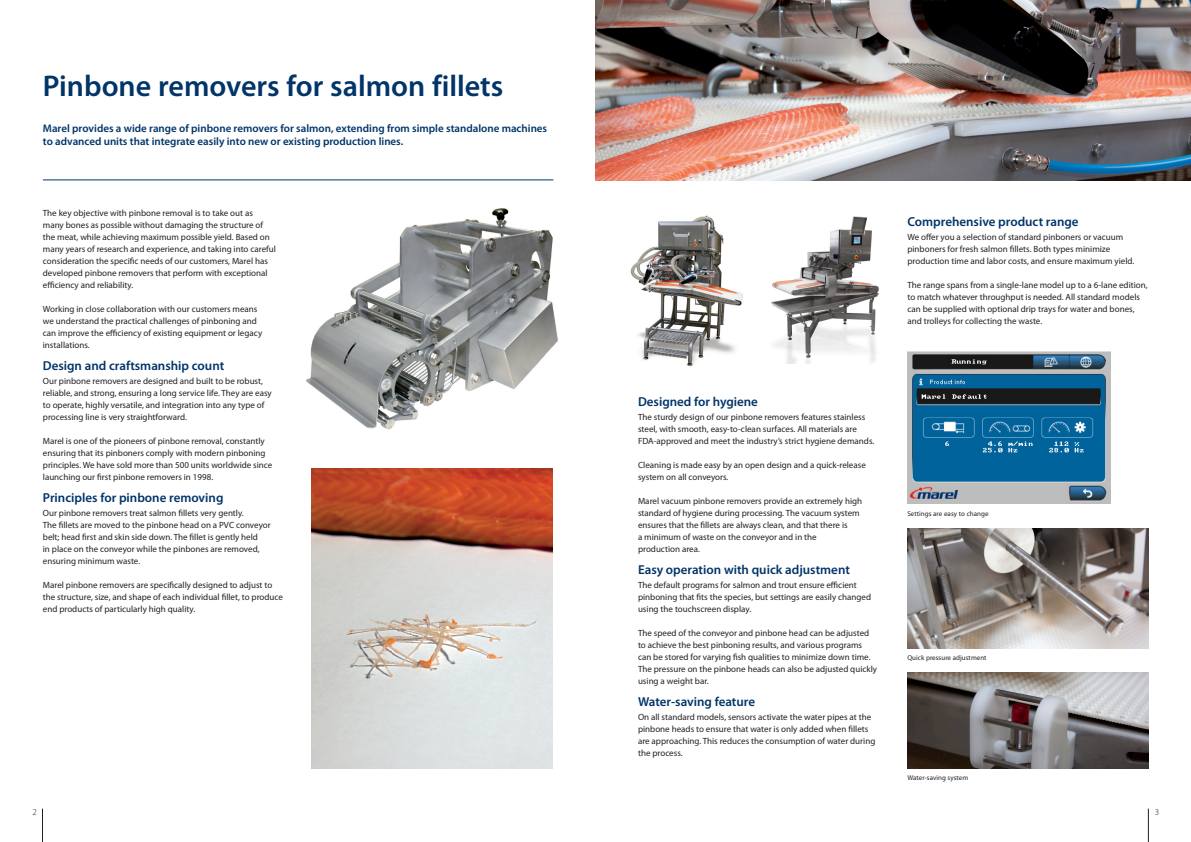
<style>
.page{position:relative;width:1191px;height:842px;background:#fff}
.page>*{position:absolute;margin:0;border:0;box-sizing:border-box;transform-origin:0 0}
.t1{font:600 30px "Myriad Pro";color:#013469}
.t2{font:600 13px "Myriad Pro";color:#013469}
.t3{font:600 11px/13px "Myriad Pro";color:#013469}
.t4{font:9px/12px "Myriad Pro";color:#231f20}
.t5{font:300 9px "Myriad Pro";color:#231f20}
.t6{font:7px "Myriad Pro";letter-spacing:.005em;color:#231f20}
</style>
<div class="page">
<hr style="left:42px;top:809px;width:1px;height:33px;background:#231f20">
<hr style="left:1148px;top:809px;width:1px;height:33px;background:#231f20">
<hr style="left:43px;top:180px;width:510px;height:1px;background:#013469">
<img style="left:312px;top:468px;width:241px;height:300px">
<img style="left:306px;top:208px;width:252px;height:222px">
<img style="left:595px;top:0;width:596px;height:180px">
<img style="left:771px;top:216px;width:108px;height:148px">
<img style="left:630px;top:215px;width:113px;height:152px">
<img style="left:907px;top:672px;width:241px;height:96px">
<img style="left:907px;top:351px;width:203px;height:153px">
<img style="left:907px;top:528px;width:241px;height:120px">
<h1 class="t1" style="left:43px;top:67px;width:462px">Pinbone removers for salmon fillets</h1>
<p class="t3" style="left:43px;top:122px;width:506px">Marel provides a wide range of pinbone removers for salmon, extending from simple standalone machines to advanced units that integrate easily into new or existing production lines.</p>
<p class="t4" style="left:43px;top:207px;width:234px">The key objective with pinbone removal is to take out as many bones as possible without damaging the structure of the meat, while achieving maximum possible yield. Based on many years of research and experience, and taking into careful consideration the specific needs of our customers, Marel has developed pinbone removers that perform with exceptional efficiency and reliability.</p>
<p class="t4" style="left:43px;top:303px;width:221px">Working in close collaboration with our customers means we understand the practical challenges of pinboning and can improve the efficiency of existing equipment or legacy installations.</p>
<h2 class="t2" style="left:43px;top:357px;width:183px">Design and craftsmanship count</h2>
<p class="t4" style="left:43px;top:375px;width:230px">Our pinbone removers are designed and built to be robust, reliable, and strong, ensuring a long service life. They are easy to operate, highly versatile, and integration into any type of processing line is very straightforward.</p>
<p class="t4" style="left:43px;top:435px;width:231px">Marel is one of the pioneers of pinbone removal, constantly ensuring that its pinboners comply with modern pinboning principles. We have sold more than 500 units worldwide since launching our first pinbone removers in 1998.</p>
<h2 class="t2" style="left:43px;top:489px;width:182px">Principles for pinbone removing</h2>
<p class="t4" style="left:43px;top:507px;width:229px">Our pinbone removers treat salmon fillets very gently.<br>The fillets are moved to the pinbone head on a PVC conveyor belt; head first and skin side down. The fillet is gently held<br>in place on the conveyor while the pinbones are removed, ensuring minimum waste.</p>
<p class="t4" style="left:43px;top:579px;width:242px">Marel pinbone removers are specifically designed to adjust to the structure, size, and shape of each individual fillet, to produce end products of particularly high quality.</p>
<h2 class="t2" style="left:638px;top:393px;width:121px">Designed for hygiene</h2>
<p class="t4" style="left:638px;top:411px;width:238px">The sturdy design of our pinbone removers features stainless steel, with smooth, easy-to-clean surfaces. All materials are<br>FDA-approved and meet the industry’s strict hygiene demands.</p>
<p class="t4" style="left:638px;top:459px;width:229px">Cleaning is made easy by an open design and a quick-release system on all conveyors.</p>
<p class="t4" style="left:638px;top:495px;width:226px">Marel vacuum pinbone removers provide an extremely high standard of hygiene during processing. The vacuum system ensures that the fillets are always clean, and that there is<br>a minimum of waste on the conveyor and in the<br>production area.</p>
<h2 class="t2" style="left:638px;top:561px;width:213px">Easy operation with quick adjustment</h2>
<p class="t4" style="left:638px;top:579px;width:235px">The default programs for salmon and trout ensure efficient pinboning that fits the species, but settings are easily changed using the touchscreen display.</p>
<p class="t4" style="left:638px;top:627px;width:241px">The speed of the conveyor and pinbone head can be adjusted to achieve the best pinboning results, and various programs can be stored for varying fish qualities to minimize down time.<br>The pressure on the pinbone heads can also be adjusted quickly using a weight bar.</p>
<h2 class="t2" style="left:638px;top:693px;width:119px">Water-saving feature</h2>
<p class="t4" style="left:638px;top:711px;width:239px">On all standard models, sensors activate the water pipes at the pinbone heads to ensure that water is only added when fillets are approaching. This reduces the consumption of water during the process.</p>
<h2 class="t2" style="left:907px;top:213px;width:173px">Comprehensive product range</h2>
<p class="t4" style="left:907px;top:231px;width:228px">We offer you a selection of standard pinboners or vacuum pinboners for fresh salmon fillets. Both types minimize production time and labor costs, and ensure maximum yield.</p>
<p class="t4" style="left:907px;top:279px;width:242px">The range spans from a single-lane model up to a 6-lane edition, to match whatever throughput is needed. All standard models can be supplied with optional drip trays for water and bones, and trolleys for collecting the waste.</p>
<p class="t6" style="left:907px;top:509px;width:83px">Settings are easy to change</p>
<p class="t6" style="left:907px;top:653px;width:81px">Quick pressure adjustment</p>
<p class="t6" style="left:907px;top:773px;width:62px">Water-saving system</p>
<p class="t5" style="left:32px;top:806px;width:6px">2</p>
<p class="t5" style="left:1154px;top:806px;width:6px">3</p>
</div>
